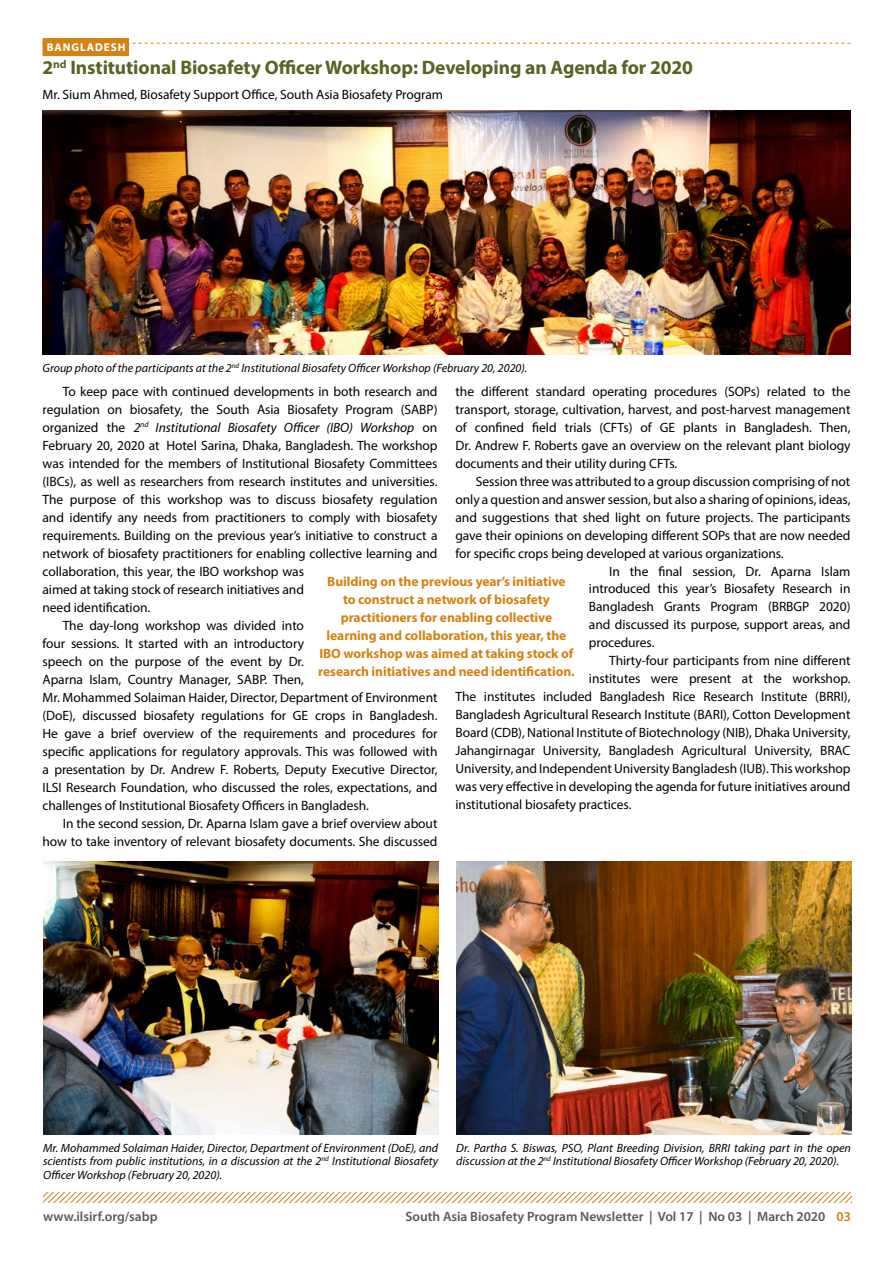
<style>
.page{position:relative;width:893px;height:1263px;background:#fff}
.page>*{position:absolute;margin:0;border:0;box-sizing:border-box;transform-origin:0 0}
.t1{font:700 19.5px "Myriad Pro";letter-spacing:-.005em;color:#576423}
.t2{font:13.5px/18px "Myriad Pro";letter-spacing:-.005em;color:#000;text-align:justify}
.t3{font:700 13.5px/18px "Myriad Pro";letter-spacing:-.005em;color:#d18316;text-align:center}
.t4{font:600 13.5px "Myriad Pro";color:#58595b}
.t5{font:italic 13.5px "Myriad Pro";letter-spacing:-.005em;color:#000}
.t6{font:italic 12px/13.5px "Myriad Pro";color:#000;text-align:justify}
.t7{font:700 11.25px "Myriad Pro";letter-spacing:.08em;color:#fff}
.s1{font-style:normal}
.s2{color:#d18316}
</style>
<div class="page">
<svg style="left:43px;top:1193px;width:808px;height:9px"></svg>
<div style="left:43px;top:38px;width:86px;height:18px;background:#d18316"></div>
<svg style="left:129px;top:43px;width:721px;height:1px"></svg>
<img style="left:43px;top:111px;width:807px;height:244px">
<img style="left:43px;top:861px;width:395px;height:273px">
<img style="left:456px;top:861px;width:395px;height:273px">
<p class="t7" style="left:47px;top:40px;width:80px">BANGLADESH</p>
<h1 class="t1" style="left:43px;top:55px;width:652px">2<sup>nd</sup> Institutional Biosafety Officer Workshop: Developing an Agenda for 2020</h1>
<p class="t2" style="left:43px;top:85px;width:402px">Mr. Sium Ahmed, Biosafety Support Office, South Asia Biosafety Program</p>
<p class="t6" style="left:43px;top:361px;width:486px">Group photo of the participants at the 2<sup>nd</sup> Institutional Biosafety Officer Workshop (February 20, 2020).</p>
<p class="t2" style="left:455px;top:382px;width:396px">the different standard operating procedures (SOPs) related to the transport, storage, cultivation, harvest, and post-harvest management of confined field trials (CFTs) of GE plants in Bangladesh. Then, Dr. Andrew F. Roberts gave an overview on the relevant plant biology documents and their utility during CFTs.</p>
<p class="t2" style="left:476px;top:472px;width:376px">Session three was attributed to a group discussion comprising of not</p>
<p class="t2" style="left:455px;top:490px;width:396px">only a question and answer session, but also a sharing of opinions, ideas,</p>
<p class="t2" style="left:455px;top:508px;width:396px">and suggestions that shed light on future projects. The participants</p>
<p class="t2" style="left:455px;top:526px;width:396px">gave their opinions on developing different SOPs that are now needed</p>
<p class="t2" style="left:455px;top:544px;width:330px">for specific crops being developed at various organizations.</p>
<p class="t2" style="left:609px;top:562px;width:243px">In the final session, Dr. Aparna Islam</p>
<p class="t2" style="left:589px;top:580px;width:263px">introduced this year’s Biosafety Research in</p>
<p class="t2" style="left:589px;top:598px;width:263px">Bangladesh Grants Program (BRBGP 2020)</p>
<p class="t2" style="left:589px;top:616px;width:263px">and discussed its purpose, support areas, and</p>
<p class="t2" style="left:589px;top:634px;width:67px">procedures.</p>
<p class="t2" style="left:609px;top:652px;width:243px">Thirty-four participants from nine different</p>
<p class="t2" style="left:589px;top:670px;width:263px">institutes were present at the workshop.</p>
<p class="t2" style="left:455px;top:688px;width:396px">The institutes included Bangladesh Rice Research Institute (BRRI),</p>
<p class="t2" style="left:455px;top:706px;width:396px">Bangladesh Agricultural Research Institute (BARI), Cotton Development</p>
<p class="t2" style="left:455px;top:724px;width:396px">Board (CDB), National Institute of Biotechnology (NIB), Dhaka University,</p>
<p class="t2" style="left:455px;top:742px;width:396px">Jahangirnagar University, Bangladesh Agricultural University, BRAC</p>
<p class="t2" style="left:455px;top:760px;width:396px">University, and Independent University Bangladesh (IUB). This workshop</p>
<p class="t2" style="left:455px;top:778px;width:396px">was very effective in developing the agenda for future initiatives around</p>
<p class="t2" style="left:455px;top:796px;width:177px">institutional biosafety practices.</p>
<p class="t2" style="left:63px;top:382px;width:376px">To keep pace with continued developments in both research and</p>
<p class="t2" style="left:43px;top:400px;width:396px">regulation on biosafety, the South Asia Biosafety Program (SABP)</p>
<p class="t5" style="left:43px;top:419px;width:396px"><span class="s1">organized the</span> 2<sup>nd</sup> Institutional Biosafety Officer (IBO) Workshop <span class="s1">on</span></p>
<p class="t2" style="left:43px;top:436px;width:396px">February 20, 2020 at Hotel Sarina, Dhaka, Bangladesh. The workshop</p>
<p class="t2" style="left:43px;top:454px;width:396px">was intended for the members of Institutional Biosafety Committees</p>
<p class="t2" style="left:43px;top:472px;width:396px">(IBCs), as well as researchers from research institutes and universities.</p>
<p class="t2" style="left:43px;top:490px;width:396px">The purpose of this workshop was to discuss biosafety regulation</p>
<p class="t2" style="left:43px;top:508px;width:396px">and identify any needs from practitioners to comply with biosafety</p>
<p class="t2" style="left:43px;top:526px;width:396px">requirements. Building on the previous year’s initiative to construct a</p>
<p class="t2" style="left:43px;top:544px;width:396px">network of biosafety practitioners for enabling collective learning and</p>
<p class="t2" style="left:43px;top:562px;width:263px">collaboration, this year, the IBO workshop was</p>
<p class="t2" style="left:43px;top:580px;width:263px">aimed at taking stock of research initiatives and</p>
<p class="t2" style="left:43px;top:598px;width:109px">need identification.</p>
<p class="t2" style="left:63px;top:616px;width:243px">The day-long workshop was divided into</p>
<p class="t2" style="left:43px;top:634px;width:263px">four sessions. It started with an introductory</p>
<p class="t2" style="left:43px;top:652px;width:263px">speech on the purpose of the event by Dr.</p>
<p class="t2" style="left:43px;top:670px;width:263px">Aparna Islam, Country Manager, SABP. Then,</p>
<p class="t2" style="left:43px;top:688px;width:396px">Mr. Mohammed Solaiman Haider, Director, Department of Environment</p>
<p class="t2" style="left:43px;top:706px;width:396px">(DoE), discussed biosafety regulations for GE crops in Bangladesh.</p>
<p class="t2" style="left:43px;top:724px;width:396px">He gave a brief overview of the requirements and procedures for</p>
<p class="t2" style="left:43px;top:742px;width:396px">specific applications for regulatory approvals. This was followed with</p>
<p class="t2" style="left:43px;top:760px;width:396px">a presentation by Dr. Andrew F. Roberts, Deputy Executive Director,</p>
<p class="t2" style="left:43px;top:778px;width:396px">ILSI Research Foundation, who discussed the roles, expectations, and</p>
<p class="t2" style="left:43px;top:796px;width:328px">challenges of Institutional Biosafety Officers in Bangladesh.</p>
<p class="t2" style="left:63px;top:814px;width:376px">In the second session, Dr. Aparna Islam gave a brief overview about</p>
<p class="t2" style="left:43px;top:832px;width:396px">how to take inventory of relevant biosafety documents. She discussed</p>
<p class="t3" style="left:318px;top:572px;width:258px">Building on the previous year’s initiative<br>to construct a network of biosafety practitioners for enabling collective learning and collaboration, this year, the IBO workshop was aimed at taking stock of research initiatives and need identification.</p>
<p class="t6" style="left:43px;top:1141px;width:396px">Mr. Mohammed Solaiman Haider, Director, Department of Environment (DoE), and scientists from public institutions, in a discussion at the 2<sup>nd</sup> Institutional Biosafety Officer Workshop (February 20, 2020).</p>
<p class="t6" style="left:456px;top:1141px;width:396px">Dr. Partha S. Biswas, PSO, Plant Breeding Division, BRRI taking part in the open discussion at the 2<sup>nd</sup> Institutional Biosafety Officer Workshop (February 20, 2020).</p>
<p class="t4" style="left:43px;top:1208px;width:116px">www.ilsirf.org/sabp</p>
<p class="t4" style="left:405px;top:1208px;width:447px">South Asia Biosafety Program Newsletter | Vol 17 | No 03 | March 2020 <span class="s2">03</span></p>
</div>
